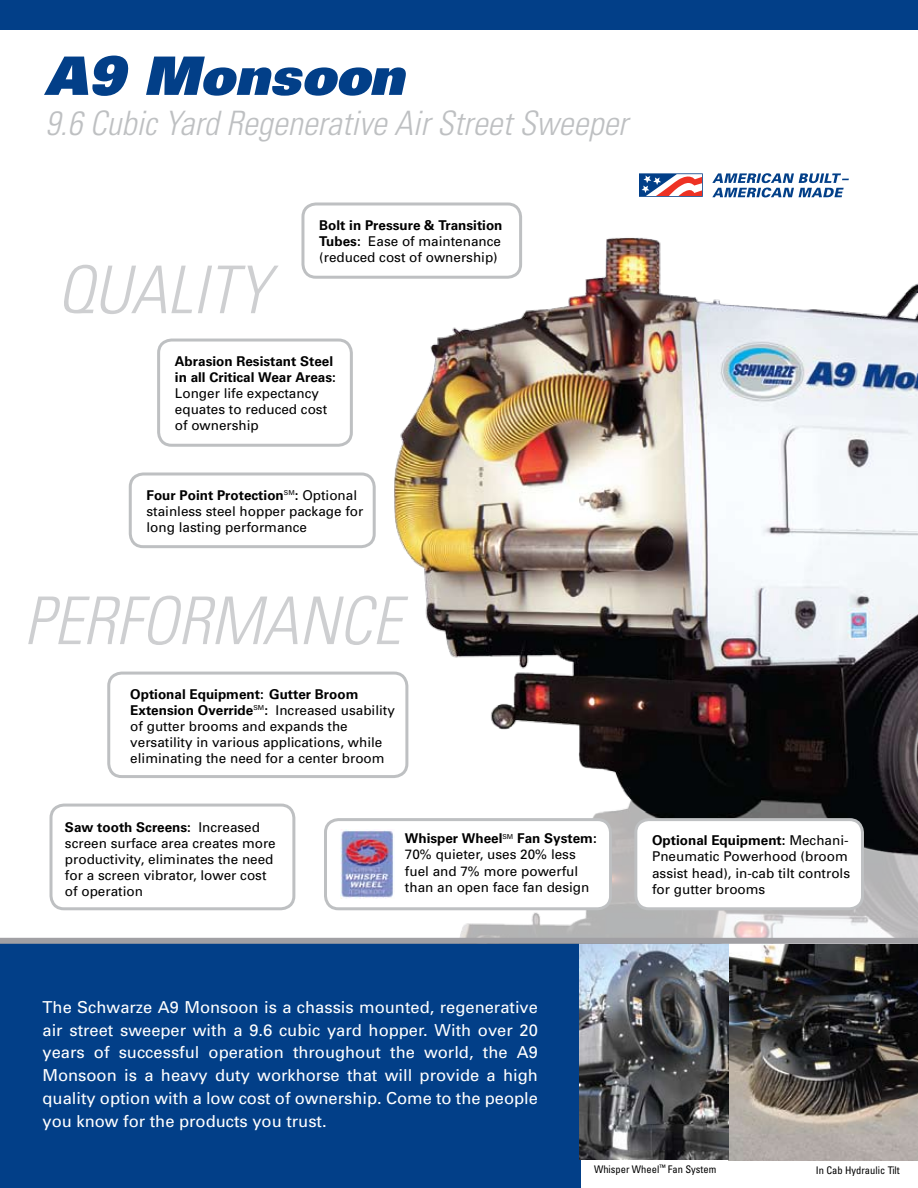
<style>
.page{position:relative;width:918px;height:1188px;background:#fff}
.page>*{position:absolute;margin:0;border:0;box-sizing:border-box;transform-origin:0 0}
.t1{font:italic 300 condensed 65.85px "Univers";color:#cecfd1}
.t2{font:italic 900 53.1px "Univers";color:#023f88}
.t3{font:italic 300 condensed 33.6px "Univers";color:#bec0c2}
.t4{font:16.5px/22.8px "Univers";color:#fff;text-align:justify}
.t5{font:13.5px/16.2px "Univers";color:#000}
.t6{font:700 13.5px/16.2px "Univers";color:#000}
.t7{font:condensed 10.5px "Univers";color:#000}
.s1{font-weight:700}
</style>
<div class="page">
<div style="left:0;top:0;width:918px;height:30px;background:#023f88"></div>
<div style="left:0;top:944px;width:580px;height:244px;background:#023f88"></div>
<img style="left:580px;top:944px;width:338px;height:216px">
<div style="left:107px;top:672px;width:301px;height:106px;border:3px solid #bec0c2;border-radius:13px"></div>
<img style="left:381px;top:237px;width:537px;height:701px">
<div style="left:0;top:938px;width:918px;height:6px;background:#a1a0a4"></div>
<div style="left:303px;top:204px;width:218px;height:73px;background:#fff;border-radius:13px"></div>
<div style="left:301px;top:202px;width:221px;height:77px;border:3px solid #bec0c2;border-radius:13px"></div>
<div style="left:129px;top:472px;width:247px;height:76px;border:3px solid #bec0c2;border-radius:13px"></div>
<div style="left:157px;top:339px;width:196px;height:108px;border:3px solid #bec0c2;border-radius:13px"></div>
<div style="left:636px;top:820px;width:226px;height:89px;background:#fff;border-radius:13px"></div>
<div style="left:634px;top:818px;width:230px;height:92px;border:3px solid #bec0c2;border-radius:13px"></div>
<div style="left:49px;top:804px;width:246px;height:106px;border:3px solid #bec0c2;border-radius:13px"></div>
<div style="left:325px;top:820px;width:286px;height:89px;background:#fff;border-radius:13px"></div>
<div style="left:324px;top:818px;width:288px;height:92px;border:3px solid #bec0c2;border-radius:13px"></div>
<img style="left:340px;top:830px;width:54px;height:68px">
<svg style="left:639px;top:173px;width:64px;height:24px"></svg>
<svg style="left:712px;top:173px;width:137px;height:24px"></svg>
<h2 class="t2" style="left:45px;top:41px;width:360px">A9 Monsoon</h2>
<h3 class="t3" style="left:45px;top:103px;width:584px">9.6 Cubic Yard Regenerative Air Street Sweeper</h3>
<h1 class="t1" style="left:57px;top:250px;width:214px">QUALITY</h1>
<p class="t5" style="left:319px;top:217px;width:185px;text-align:justify"><span class="s1">Bolt in Pressure &amp; Transition Tubes:</span> Ease of maintenance (reduced cost of ownership)</p>
<p class="t6" style="left:175px;top:353px;width:163px">Abrasion Resistant Steel in all Critical Wear Areas:</p>
<p class="t5" style="left:175px;top:385px;width:154px">Longer life expectancy equates to reduced cost of ownership</p>
<p class="t5" style="left:147px;top:487px;width:218px"><span class="s1">Four Point Protection</span><sup>SM</sup><span class="s1">:</span> Optional stainless steel hopper package for long lasting performance</p>
<h1 class="t1" style="left:24px;top:581px;width:378px">performance</h1>
<p class="t5" style="left:130px;top:686px;width:266px"><span class="s1">Optional Equipment: Gutter Broom Extension Override</span><sup>SM</sup><span class="s1">:</span> Increased usability of gutter brooms and expands the versatility in various applications, while eliminating the need for a center broom</p>
<p class="t5" style="left:65px;top:819px;width:212px"><span class="s1">Saw tooth Screens:</span> Increased screen surface area creates more productivity, eliminates the need for a screen vibrator, lower cost of operation</p>
<p class="t5" style="left:405px;top:830px;width:193px"><span class="s1">Whisper Wheel</span><sup>SM</sup> <span class="s1">Fan System:<br></span>70% quieter, uses 20% less fuel and 7% more powerful than an open face fan design</p>
<p class="t4" style="left:43px;top:996px;width:497px">The Schwarze A9 Monsoon is a chassis mounted, regenerative air street sweeper with a 9.6 cubic yard hopper. With over 20 years of successful operation throughout the world, the A9<br>Monsoon is a heavy duty workhorse that will provide a high quality option with a low cost of ownership. Come to the people you know for the products you trust.</p>
<p class="t5" style="left:652px;top:832px;width:200px"><span class="s1">Optional Equipment:</span> Mechani-<br>Pneumatic Powerhood (broom assist head), in-cab tilt controls for gutter brooms</p>
<p class="t7" style="left:594px;top:1163px;width:124px">Whisper Wheel<sup>™</sup> Fan System</p>
<p class="t7" style="left:816px;top:1164px;width:85px">In Cab Hydraulic Tilt</p>
</div>
